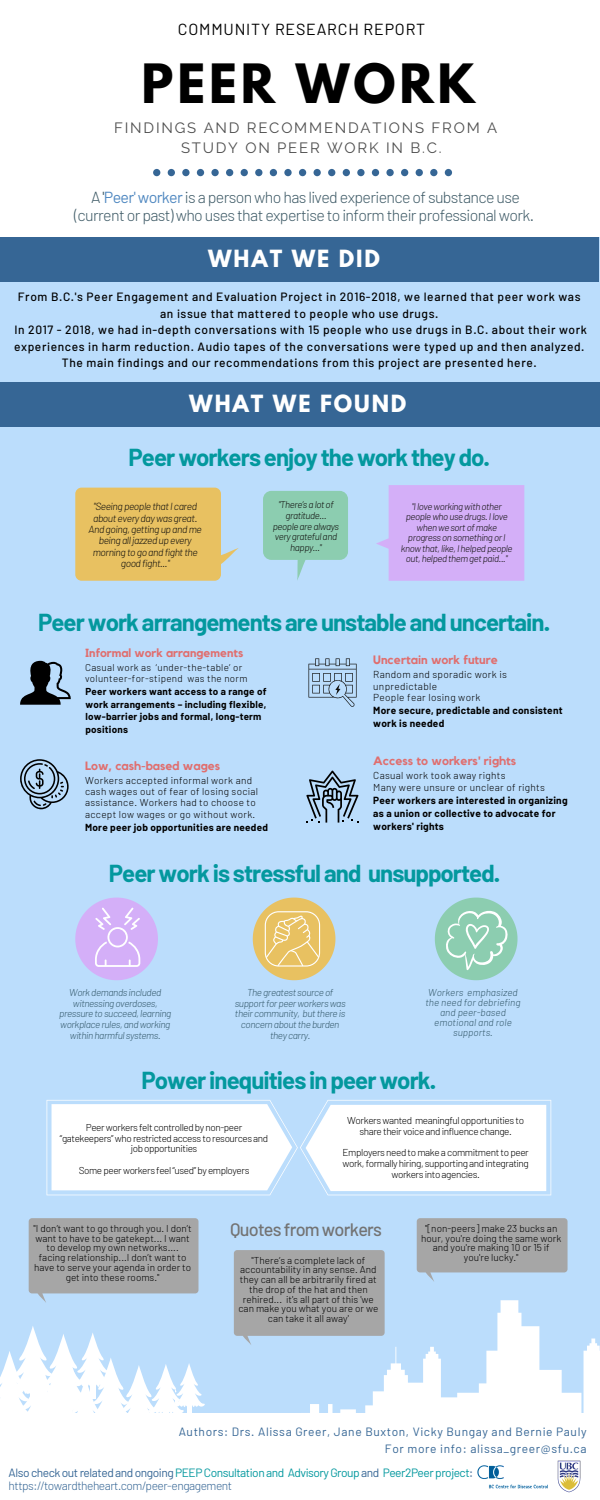
<style>
.page{position:relative;width:600px;height:1500px;background:#fff}
.page>*{position:absolute;margin:0;border:0;box-sizing:border-box;transform-origin:0 0}
.t1{font:700 48px "League Spartan";letter-spacing:.08em;color:#000}
.t2{font:700 24px "Barlow";letter-spacing:-.04em;color:#03989e}
.t3{font:700 21px "League Spartan";letter-spacing:.09em;color:#fff}
.t4{font:500 18px "Barlow";letter-spacing:-.04em;color:#737373}
.t5{font:300 16px/17.6px "Barlow";letter-spacing:-.04em;color:#3f5b67;text-align:center}
.t6{font:16px "Barlow";letter-spacing:.05em;color:#000}
.t7{font:14.9px/20.2px "Raleway";letter-spacing:.12em;color:#4e4e4e}
.t8{font:700 12.1px "Kollektif";color:#e06e6e}
.t9{font:500 12px/16.5px "Barlow";letter-spacing:.05em;color:#000;text-align:center}
.t10{font:12px/12.8px "Barlow";letter-spacing:-.04em;color:#03989e}
.t11{font:12px/16.3px "Barlow";letter-spacing:.05em;color:#366695;text-align:right}
.t12{font:700 12px "Kollektif";color:#e06e6e}
.t13{font:700 11.8px "Kollektif";color:#e06e6e}
.t14{font:italic 300 10.3px/11.3px "Barlow";letter-spacing:-.04em;color:#0f0e0c;text-align:center}
.t15{font:700 10.1px/12.9px "Barlow";letter-spacing:.025em;color:#000}
.t16{font:300 10.1px/11.4px "Barlow";letter-spacing:.03em;color:#000}
.t17{font:300 10px/9.8px "Barlow";color:#000;text-align:center}
.t18{font:300 10px/10.8px "Barlow";letter-spacing:-.04em;color:#000;text-align:center}
.t19{font:italic 300 10px/10.8px "Barlow";letter-spacing:-.04em;color:#365b6d;text-align:center}
.t20{font:300 10px/11.3px "Barlow";letter-spacing:.03em;color:#000}
.t21{font:italic 300 10px/10.1px "Barlow";color:#365b6d;text-align:center}
.t22{font:700 10px "Barlow";letter-spacing:.025em;color:#000}
.t23{font:700 9.8px/12.6px "Barlow";letter-spacing:.025em;color:#000}
.t24{font:300 9.8px/11.1px "Barlow";letter-spacing:.03em;color:#000}
.t25{font:italic 300 9.7px/10.5px "Barlow";letter-spacing:-.04em;color:#0f0e0c;text-align:center}
.s1{font-weight:400}
.s2{font-weight:400;color:#5189c1}
.s3{color:#366695}
.s4{font-weight:300;color:#366695}
</style>
<div class="page">
<div style="left:0;top:237px;width:600px;height:1242px;background:#bbddfc"></div>
<svg style="left:295px;top:1300px;width:305px;height:114px"></svg>
<svg style="left:0;top:1326px;width:205px;height:88px"></svg>
<svg style="left:153px;top:169px;width:299px;height:7px"></svg>
<svg style="left:306px;top:770px;width:52px;height:53px"></svg>
<svg style="left:308px;top:658px;width:48px;height:49px"></svg>
<svg style="left:20px;top:661px;width:51px;height:44px"></svg>
<svg style="left:20px;top:759px;width:49px;height:50px"></svg>
<svg style="left:75px;top:488px;width:164px;height:93px;background:#e3c472"></svg>
<svg style="left:376px;top:485px;width:148px;height:96px;background:#d1b2f8"></svg>
<svg style="left:263px;top:491px;width:85px;height:89px"></svg>
<svg style="left:253px;top:898px;width:82px;height:82px"></svg>
<svg style="left:75px;top:898px;width:83px;height:82px"></svg>
<svg style="left:435px;top:898px;width:83px;height:82px"></svg>
<div style="left:0;top:237px;width:599px;height:44px;background:#366695"></div>
<div style="left:0;top:1414px;width:600px;height:86px;background:#fff"></div>
<div style="left:0;top:383px;width:600px;height:44px;background:#366695"></div>
<svg style="left:29px;top:1218px;width:169px;height:85px;background:#a8acaf"></svg>
<svg style="left:417px;top:1218px;width:151px;height:64px;background:#a9aeb3"></svg>
<svg style="left:234px;top:1250px;width:151px;height:95px;background:#a8abae"></svg>
<svg style="left:47px;top:1100px;width:504px;height:95px;background:#f3f9fe"></svg>
<img style="left:557px;top:1460px;width:24px;height:33px">
<img style="left:477px;top:1465px;width:71px;height:23px">
<h3 class="t6" style="left:178px;top:19px;width:249px">COMMUNITY RESEARCH REPORT</h3>
<h1 class="t1" style="left:142px;top:60px;width:335px">PEER WORK</h1>
<h3 class="t7" style="left:181px;top:117px;width:318px;text-indent:-67px">FINDINGS AND RECOMMENDATIONS FROM A<br>STUDY ON PEER WORK IN B.C.</h3>
<h3 class="t5" style="left:74px;top:188px;width:461px">A <span class="s1">'</span><span class="s2">Peer' worker</span> is a person who has lived experience of substance use (current or past) who uses that expertise to inform their professional work.</h3>
<h3 class="t3" style="left:208px;top:248px;width:174px">WHAT WE DID</h3>
<p class="t9" style="left:14px;top:288px;width:575px">From B.C.'s Peer Engagement and Evaluation Project in 2016-2018, we learned that peer work was an issue that mattered to people who use drugs.<br>In 2017 - 2018, we had in-depth conversations with 15 people who use drugs in B.C. about their work experiences in harm reduction. Audio tapes of the conversations were typed up and then analyzed.<br>The main findings and our recommendations from this project are presented here.</p>
<h3 class="t3" style="left:189px;top:393px;width:219px">WHAT WE FOUND</h3>
<h2 class="t2" style="left:129px;top:442px;width:363px">Peer workers enjoy the work they do.</h2>
<p class="t25" style="left:273px;top:499px;width:68px">"There’salotof gratitude... peoplearealways verygratefuland happy..."</p>
<p class="t14" style="left:89px;top:501px;width:115px">"SeeingpeoplethatIcared abouteverydaywasgreat.<br>Andgoing,gettingupandme beingall jazzedupevery morningtogoandfightthe goodfight..."</p>
<p class="t25" style="left:401px;top:501px;width:113px">"Iloveworkingwithother peoplewhousedrugs.Ilove whenwesortofmake progressonsomethingorI knowthat,like,Ihelpedpeople out,helpedthemgetpaid..."</p>
<h2 class="t2" style="left:38px;top:607px;width:513px">Peer work arrangements are unstable and uncertain.</h2>
<p class="t13" style="left:85px;top:647px;width:160px">Informal work arrangements</p>
<p class="t24" style="left:85px;top:662px;width:164px">Casual work as ‘under-the-table’ or volunteer-for-stipend was the norm</p>
<p class="t23" style="left:86px;top:685px;width:183px">Peer workers want access to a range of work arrangements – including flexible, low-barrier jobs and formal, long-term positions</p>
<p class="t8" style="left:373px;top:654px;width:126px">Uncertain work future</p>
<p class="t16" style="left:373px;top:668px;width:135px">Random and sporadic work is unpredictable<br>People fear losing work</p>
<p class="t15" style="left:373px;top:704px;width:191px">More secure, predictable and consistent work is needed</p>
<p class="t8" style="left:373px;top:755px;width:144px">Access to workers' rights</p>
<p class="t16" style="left:373px;top:769px;width:173px">Casual work took away rights<br>Many were unsure or unclear of rights</p>
<p class="t15" style="left:373px;top:793px;width:196px">Peer workers are interested in organizing as a union or collective to advocate for workers' rights</p>
<p class="t12" style="left:85px;top:760px;width:137px">Low, cash-based wages</p>
<p class="t20" style="left:85px;top:774px;width:175px">Workers accepted informal work and cash wages out of fear of losing social assistance. Workers had to choose to accept low wages or go without work.</p>
<p class="t22" style="left:85px;top:821px;width:184px">More peer job opportunities are needed</p>
<h2 class="t2" style="left:109px;top:858px;width:393px">Peer work is stressful and unsupported.</h2>
<p class="t19" style="left:59px;top:987px;width:114px">Workdemandsincluded witnessingoverdoses, pressuretosucceed,learning workplacerules,andworking withinharmfulsystems.</p>
<p class="t19" style="left:235px;top:987px;width:112px">Thegreatestsourceof supportforpeerworkerswas theircommunity, butthereis concernabouttheburden theycarry.</p>
<p class="t21" style="left:425px;top:987px;width:97px">Workers emphasized the need for debriefing and peer-based emotional and role supports.</p>
<h2 class="t2" style="left:141px;top:1065px;width:296px">Power inequities in peer work.</h2>
<p class="t18" style="left:347px;top:1115px;width:178px">Workers wanted meaningful opportunities to share their voice and influence change.</p>
<p class="t18" style="left:342px;top:1147px;width:188px">Employers need to make a commitment to peer work, formally hiring, supporting and integrating workers into agencies.</p>
<p class="t18" style="left:60px;top:1122px;width:210px">Peer workers felt controlled by non-peer “gatekeepers” who restricted access to resources and job opportunities</p>
<p class="t18" style="left:79px;top:1164px;width:172px">Some peer workers feel “used” by employers</p>
<h3 class="t4" style="left:230px;top:1218px;width:154px">Quotes from workers</h3>
<p class="t17" style="left:34px;top:1223px;width:160px">"I don’t want to go through you. I don’t want to have to be gatekept... I want to develop my own networks.... facing relationship...I don’t want to have to serve your agenda in order to get into these rooms."</p>
<p class="t17" style="left:421px;top:1223px;width:142px">"[non-peers] make 23 bucks an hour, you're doing the same work and you're making 10 or 15 if you're lucky."</p>
<p class="t17" style="left:238px;top:1255px;width:141px">"There’s a complete lack of accountability in any sense. And they can all be arbitrarily fired at the drop of the hat and then rehired... it's all part of this 'we can make you what you are or we can take it all away'</p>
<p class="t11" style="left:179px;top:1423px;width:409px">Authors: Drs. Alissa Greer, Jane Buxton, Vicky Bungay and Bernie Pauly<br>For more info: alissa_greer@sfu.ca</p>
<p class="t10" style="left:9px;top:1466px;width:466px"><span class="s3">Also check out related and ongoing</span> PEEP Consultation and Advisory Group <span class="s3">and</span> Peer2Peer project<span class="s3">: </span><span class="s4">https://towardtheheart.com/peer-engagement</span></p>
</div>
